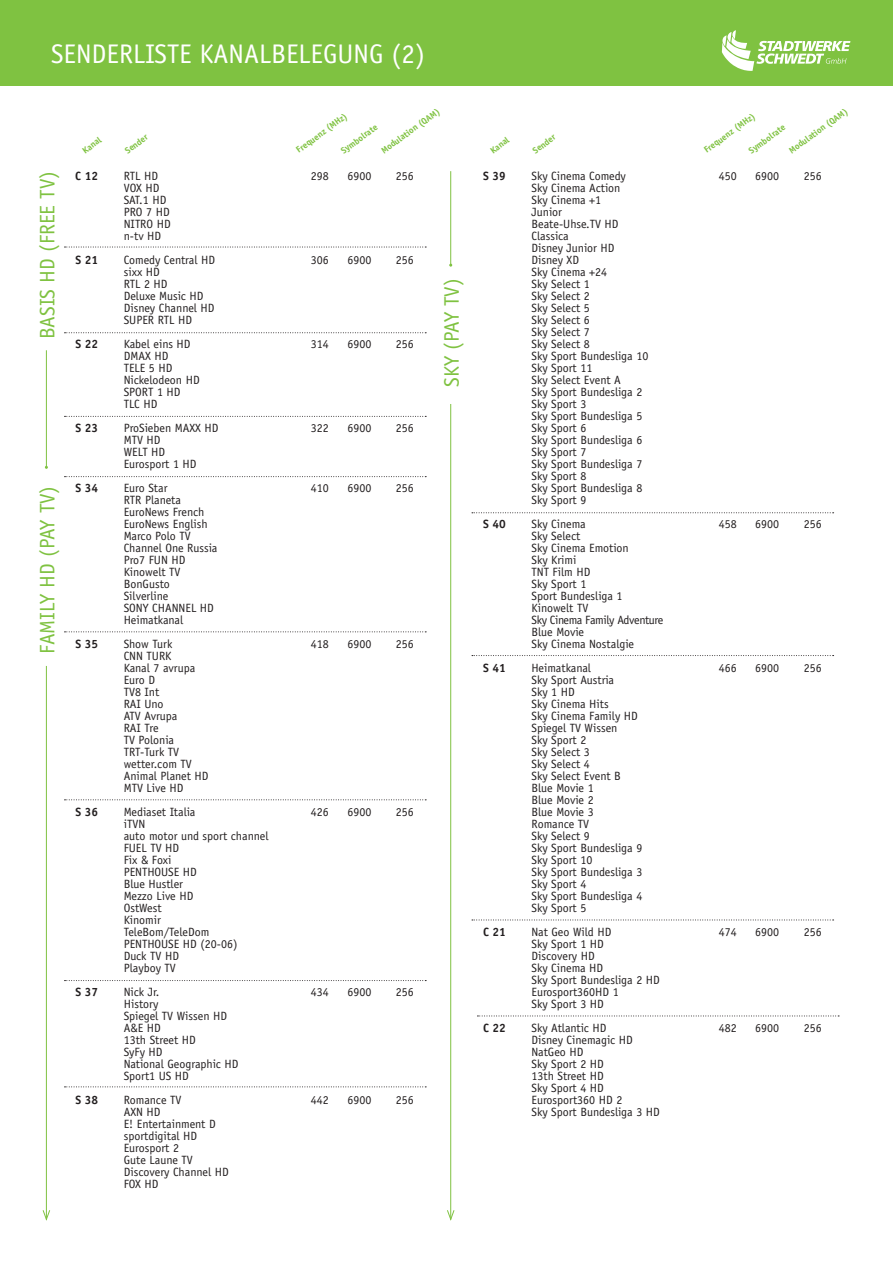
<style>
.page{position:relative;width:893px;height:1263px;background:#fff}
.page>*{position:absolute;margin:0;border:0;box-sizing:border-box;transform-origin:0 0}
.t1{font:27px "Officina Sans";color:#fff}
.t2{font:21px "Officina Sans";color:#7fc241}
.t3{font:12px/12px "Officina Sans";color:#231f20}
.t4{font:700 12px "Officina Sans";color:#231f20}
.t5{font:700 9px "Officina Sans";color:#7fc241}
</style>
<div class="page">
<div style="left:0;top:0;width:893px;height:85px;background:#7fc241"></div>
<svg style="left:722px;top:30px;width:128px;height:41px"></svg>
<hr style="left:46px;top:350px;width:1px;height:117px;background:#7fc241">
<hr style="left:450px;top:171px;width:1px;height:94px;background:#7fc241">
<hr style="left:46px;top:666px;width:1px;height:553px;background:#7fc241">
<svg style="left:42px;top:1209px;width:8px;height:12px"></svg>
<hr style="left:450px;top:404px;width:1px;height:815px;background:#7fc241">
<svg style="left:447px;top:1209px;width:8px;height:12px"></svg>
<svg style="left:65px;top:247px;width:361px;height:1px"></svg>
<svg style="left:472px;top:919px;width:362px;height:1px"></svg>
<svg style="left:65px;top:332px;width:361px;height:1px"></svg>
<svg style="left:65px;top:416px;width:361px;height:1px"></svg>
<svg style="left:65px;top:476px;width:361px;height:1px"></svg>
<svg style="left:65px;top:631px;width:361px;height:1px"></svg>
<svg style="left:65px;top:799px;width:361px;height:1px"></svg>
<svg style="left:65px;top:980px;width:361px;height:1px"></svg>
<svg style="left:472px;top:655px;width:362px;height:1px"></svg>
<svg style="left:472px;top:512px;width:362px;height:1px"></svg>
<svg style="left:477px;top:1015px;width:362px;height:1px"></svg>
<svg style="left:65px;top:1086px;width:361px;height:1px"></svg>
<h1 class="t1" style="left:51px;top:38px;width:376px">SENDERLISTE KANALBELEGUNG (2)</h1>
<h2 class="t2" style="left:35px;top:339px;width:169px;rotate:-90deg">BASIS HD (FREE TV)</h2>
<h2 class="t2" style="left:35px;top:654px;width:170px;rotate:-90deg">FAMILY HD (PAY TV)</h2>
<p class="t5" style="left:80px;top:147px;width:22px;rotate:-36deg">Kanal</p>
<p class="t5" style="left:123px;top:147px;width:27px;rotate:-36deg">Sender</p>
<p class="t4" style="left:75px;top:169px;width:24px">C 12</p>
<p class="t4" style="left:75px;top:253px;width:24px">S 21</p>
<p class="t4" style="left:75px;top:337px;width:24px">S 22</p>
<p class="t4" style="left:75px;top:421px;width:24px">S 23</p>
<p class="t4" style="left:75px;top:481px;width:24px">S 34</p>
<p class="t4" style="left:75px;top:637px;width:24px">S 35</p>
<p class="t4" style="left:75px;top:805px;width:24px">S 36</p>
<p class="t4" style="left:75px;top:985px;width:24px">S 37</p>
<p class="t4" style="left:75px;top:1093px;width:24px">S 38</p>
<p class="t3" style="left:124px;top:170px;width:49px">RTL HD<br>VOX HD<br>SAT.1 HD<br>PRO 7 HD<br>NITRO HD n-tv HD</p>
<p class="t3" style="left:124px;top:254px;width:93px">Comedy Central HD sixx HD<br>RTL 2 HD<br>Deluxe Music HD<br>Disney Channel HD<br>SUPER RTL HD</p>
<p class="t3" style="left:124px;top:338px;width:78px">Kabel eins HD<br>DMAX HD<br>TELE 5 HD<br>Nickelodeon HD<br>SPORT 1 HD<br>TLC HD</p>
<p class="t3" style="left:124px;top:422px;width:96px">ProSieben MAXX HD<br>MTV HD<br>WELT HD<br>Eurosport 1 HD</p>
<p class="t3" style="left:124px;top:482px;width:95px">Euro Star<br>RTR Planeta<br>EuroNews French<br>EuroNews English<br>Marco Polo TV<br>Channel One Russia<br>Pro7 FUN HD<br>Kinowelt TV<br>BonGusto<br>Silverline<br>SONY CHANNEL HD<br>Heimatkanal</p>
<p class="t3" style="left:124px;top:638px;width:86px">Show Turk<br>CNN TURK<br>Kanal 7 avrupa<br>Euro D<br>TV8 Int<br>RAI Uno<br>ATV Avrupa<br>RAI Tre<br>TV Polonia<br>TRT-Turk TV wetter.com TV<br>Animal Planet HD<br>MTV Live HD</p>
<p class="t3" style="left:124px;top:806px;width:146px">Mediaset Italia<br>iTVN<br>auto motor und sport channel<br>FUEL TV HD<br>Fix &amp; Foxi<br>PENTHOUSE HD<br>Blue Hustler<br>Mezzo Live HD<br>OstWest<br>Kinomir<br>TeleBom/TeleDom<br>PENTHOUSE HD (20-06)<br>Duck TV HD<br>Playboy TV</p>
<p class="t3" style="left:124px;top:986px;width:116px">Nick Jr.<br>History<br>Spiegel TV Wissen HD<br>A&amp;E HD<br>13th Street HD<br>SyFy HD<br>National Geographic HD<br>Sport1 US HD</p>
<p class="t3" style="left:124px;top:1094px;width:107px">Romance TV<br>AXN HD<br>E! Entertainment D sportdigital HD<br>Eurosport 2<br>Gute Laune TV<br>Discovery Channel HD<br>FOX HD</p>
<p class="t5" style="left:379px;top:147px;width:72px;rotate:-36deg">Modulation (QAM)</p>
<p class="t5" style="left:294px;top:146px;width:62px;rotate:-36deg">Frequenz (MHz)</p>
<p class="t5" style="left:339px;top:147px;width:44px;rotate:-36deg">Symbolrate</p>
<p class="t3" style="left:311px;top:170px;width:19px">298</p>
<p class="t3" style="left:347px;top:170px;width:25px">6900</p>
<p class="t3" style="left:396px;top:170px;width:19px">256</p>
<p class="t3" style="left:311px;top:254px;width:19px">306</p>
<p class="t3" style="left:347px;top:254px;width:25px">6900</p>
<p class="t3" style="left:396px;top:254px;width:19px">256</p>
<p class="t3" style="left:311px;top:338px;width:19px">314</p>
<p class="t3" style="left:347px;top:338px;width:25px">6900</p>
<p class="t3" style="left:396px;top:338px;width:19px">256</p>
<h2 class="t2" style="left:440px;top:387px;width:110px;rotate:-90deg">SKY (PAY TV)</h2>
<p class="t3" style="left:311px;top:422px;width:19px">322</p>
<p class="t3" style="left:347px;top:422px;width:25px">6900</p>
<p class="t3" style="left:396px;top:422px;width:19px">256</p>
<p class="t3" style="left:311px;top:482px;width:19px">410</p>
<p class="t3" style="left:347px;top:482px;width:25px">6900</p>
<p class="t3" style="left:396px;top:482px;width:19px">256</p>
<p class="t3" style="left:311px;top:638px;width:19px">418</p>
<p class="t3" style="left:347px;top:638px;width:25px">6900</p>
<p class="t3" style="left:396px;top:638px;width:19px">256</p>
<p class="t3" style="left:311px;top:806px;width:19px">426</p>
<p class="t3" style="left:347px;top:806px;width:25px">6900</p>
<p class="t3" style="left:396px;top:806px;width:19px">256</p>
<p class="t3" style="left:311px;top:986px;width:19px">434</p>
<p class="t3" style="left:347px;top:986px;width:25px">6900</p>
<p class="t3" style="left:396px;top:986px;width:19px">256</p>
<p class="t3" style="left:311px;top:1094px;width:19px">442</p>
<p class="t3" style="left:347px;top:1094px;width:25px">6900</p>
<p class="t3" style="left:396px;top:1094px;width:19px">256</p>
<p class="t5" style="left:488px;top:147px;width:22px;rotate:-36deg">Kanal</p>
<p class="t5" style="left:531px;top:147px;width:27px;rotate:-36deg">Sender</p>
<p class="t4" style="left:483px;top:169px;width:24px">S 39</p>
<p class="t4" style="left:483px;top:517px;width:24px">S 40</p>
<p class="t4" style="left:483px;top:661px;width:24px">S 41</p>
<p class="t4" style="left:483px;top:925px;width:24px">C 21</p>
<p class="t4" style="left:483px;top:1021px;width:24px">C 22</p>
<p class="t3" style="left:531px;top:170px;width:118px">Sky Cinema Comedy<br>Sky Cinema Action<br>Sky Cinema +1<br>Junior<br>Beate-Uhse.TV HD<br>Classica<br>Disney Junior HD<br>Disney XD<br>Sky Cinema +24<br>Sky Select 1<br>Sky Select 2<br>Sky Select 5<br>Sky Select 6<br>Sky Select 7<br>Sky Select 8<br>Sky Sport Bundesliga 10<br>Sky Sport 11<br>Sky Select Event A<br>Sky Sport Bundesliga 2<br>Sky Sport 3<br>Sky Sport Bundesliga 5<br>Sky Sport 6<br>Sky Sport Bundesliga 6<br>Sky Sport 7<br>Sky Sport Bundesliga 7<br>Sky Sport 8<br>Sky Sport Bundesliga 8<br>Sky Sport 9</p>
<p class="t3" style="left:531px;top:518px;width:133px">Sky Cinema<br>Sky Select<br>Sky Cinema Emotion<br>Sky Krimi<br>TNT Film HD<br>Sky Sport 1<br>Sport Bundesliga 1<br>Kinowelt TV<br>Sky Cinema Family Adventure<br>Blue Movie<br>Sky Cinema Nostalgie</p>
<p class="t3" style="left:531px;top:662px;width:112px">Heimatkanal<br>Sky Sport Austria<br>Sky 1 HD<br>Sky Cinema Hits<br>Sky Cinema Family HD<br>Spiegel TV Wissen<br>Sky Sport 2<br>Sky Select 3<br>Sky Select 4<br>Sky Select Event B<br>Blue Movie 1<br>Blue Movie 2<br>Blue Movie 3<br>Romance TV<br>Sky Select 9<br>Sky Sport Bundesliga 9<br>Sky Sport 10<br>Sky Sport Bundesliga 3<br>Sky Sport 4<br>Sky Sport Bundesliga 4<br>Sky Sport 5</p>
<p class="t3" style="left:531px;top:926px;width:130px">Nat Geo Wild HD<br>Sky Sport 1 HD<br>Discovery HD<br>Sky Cinema HD<br>Sky Sport Bundesliga 2 HD<br>Eurosport360HD 1<br>Sky Sport 3 HD</p>
<p class="t3" style="left:531px;top:1022px;width:130px">Sky Atlantic HD<br>Disney Cinemagic HD<br>NatGeo HD<br>Sky Sport 2 HD<br>13th Street HD<br>Sky Sport 4 HD<br>Eurosport360 HD 2<br>Sky Sport Bundesliga 3 HD</p>
<p class="t5" style="left:787px;top:147px;width:72px;rotate:-36deg">Modulation (QAM)</p>
<p class="t5" style="left:702px;top:146px;width:62px;rotate:-36deg">Frequenz (MHz)</p>
<p class="t5" style="left:746px;top:147px;width:44px;rotate:-36deg">Symbolrate</p>
<p class="t3" style="left:719px;top:170px;width:19px">450</p>
<p class="t3" style="left:755px;top:170px;width:25px">6900</p>
<p class="t3" style="left:804px;top:170px;width:19px">256</p>
<p class="t3" style="left:719px;top:518px;width:19px">458</p>
<p class="t3" style="left:755px;top:518px;width:25px">6900</p>
<p class="t3" style="left:804px;top:518px;width:19px">256</p>
<p class="t3" style="left:719px;top:662px;width:19px">466</p>
<p class="t3" style="left:755px;top:662px;width:25px">6900</p>
<p class="t3" style="left:804px;top:662px;width:19px">256</p>
<p class="t3" style="left:719px;top:926px;width:19px">474</p>
<p class="t3" style="left:755px;top:926px;width:25px">6900</p>
<p class="t3" style="left:804px;top:926px;width:19px">256</p>
<p class="t3" style="left:719px;top:1022px;width:19px">482</p>
<p class="t3" style="left:755px;top:1022px;width:25px">6900</p>
<p class="t3" style="left:804px;top:1022px;width:19px">256</p>
</div>
